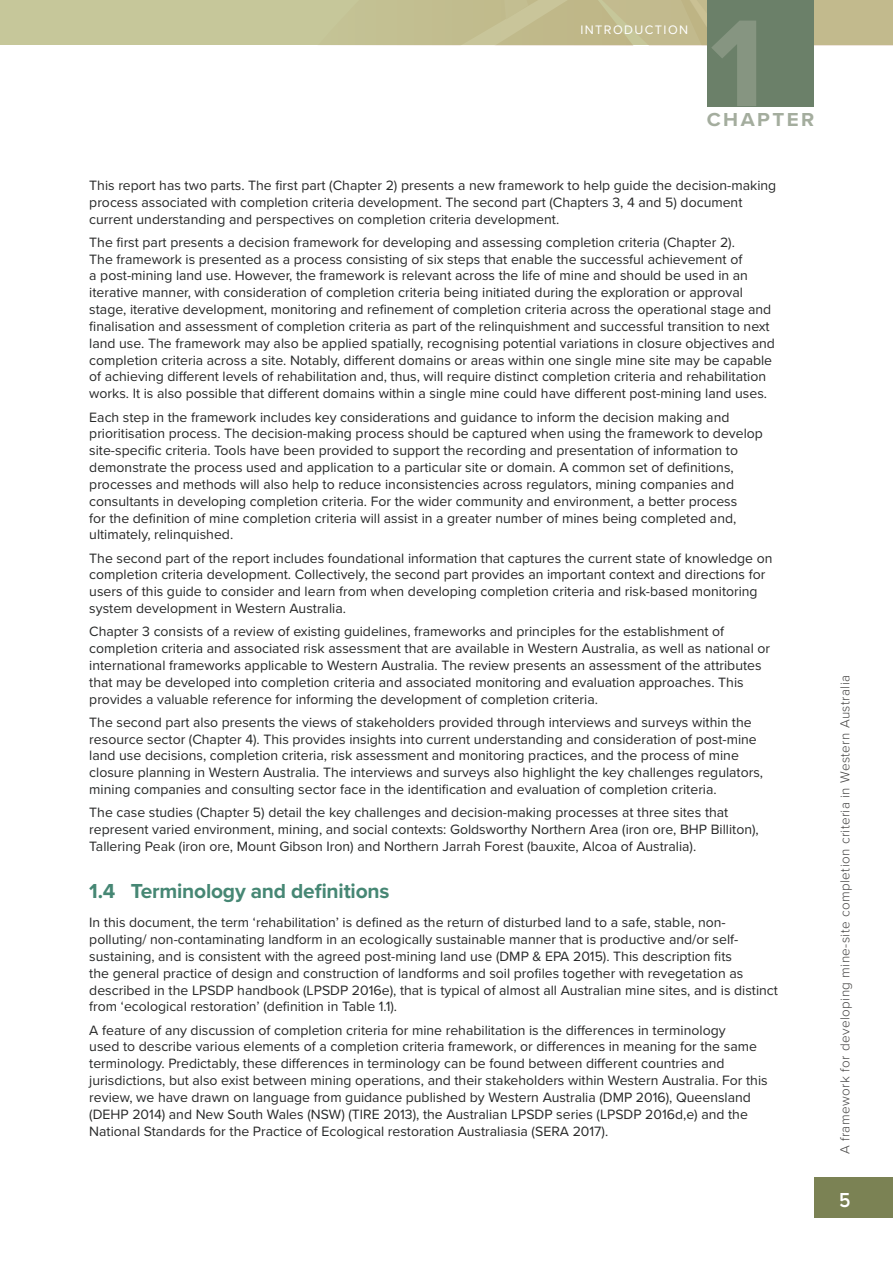
<style>
.page{position:relative;width:893px;height:1263px;background:#fff}
.page>*{position:absolute;margin:0;border:0;box-sizing:border-box;transform-origin:0 0}
.t1{font:700 128.25px "Proxima Nova";color:#869581;scale:1.05 1}
.t2{font:700 21px "Proxima Nova";letter-spacing:-.01em;color:#468774}
.t3{font:600 21px "Proxima Nova A";color:#fff;scale:.9 1}
.t4{font:700 19.5px "Proxima Nova";letter-spacing:.12em;color:#a4ad9e;scale:1.05 1}
.t5{font:14.1px/16.8px "Proxima Nova";color:#272828}
.t6{font:300 13.5px "Proxima Nova";letter-spacing:.03em;color:#454443}
.t7{font:12.75px "Proxima Nova";letter-spacing:.11em;color:#fff}
</style>
<div class="page">
<div style="left:0;top:0;width:893px;height:45px;background:#c6c79a"></div>
<svg style="left:432px;top:0;width:461px;height:45px"></svg>
<div style="left:814px;top:1178px;width:79px;height:40px;background:#7b8254"></div>
<div style="left:707px;top:0;width:106px;height:106px;background:#6b8069"></div>
<p class="t7" style="left:580px;top:24px;width:109px">INTRODUCTION</p>
<h1 class="t1" style="left:710px;top:10px;width:54px">1</h1>
<h3 class="t4" style="left:707px;top:111px;width:104px">CHAPTER</h3>
<p class="t5" style="left:89px;top:177px;width:688px">This report has two parts. The first part (Chapter 2) presents a new framework to help guide the decision-making process associated with completion criteria development. The second part (Chapters 3, 4 and 5) document current understanding and perspectives on completion criteria development.</p>
<p class="t5" style="left:89px;top:234px;width:687px">The first part presents a decision framework for developing and assessing completion criteria (Chapter 2).<br>The framework is presented as a process consisting of six steps that enable the successful achievement of<br>a post-mining land use. However, the framework is relevant across the life of mine and should be used in an iterative manner, with consideration of completion criteria being initiated during the exploration or approval stage, iterative development, monitoring and refinement of completion criteria across the operational stage and finalisation and assessment of completion criteria as part of the relinquishment and successful transition to next land use. The framework may also be applied spatially, recognising potential variations in closure objectives and completion criteria across a site. Notably, different domains or areas within one single mine site may be capable of achieving different levels of rehabilitation and, thus, will require distinct completion criteria and rehabilitation works. It is also possible that different domains within a single mine could have different post-mining land uses.</p>
<p class="t5" style="left:89px;top:409px;width:675px">Each step in the framework includes key considerations and guidance to inform the decision making and prioritisation process. The decision-making process should be captured when using the framework to develop site-specific criteria. Tools have been provided to support the recording and presentation of information to demonstrate the process used and application to a particular site or domain. A common set of definitions, processes and methods will also help to reduce inconsistencies across regulators, mining companies and consultants in developing completion criteria. For the wider community and environment, a better process<br>for the definition of mine completion criteria will assist in a greater number of mines being completed and, ultimately, relinquished.</p>
<p class="t5" style="left:89px;top:550px;width:685px">The second part of the report includes foundational information that captures the current state of knowledge on completion criteria development. Collectively, the second part provides an important context and directions for users of this guide to consider and learn from when developing completion criteria and risk-based monitoring system development in Western Australia.</p>
<p class="t5" style="left:89px;top:624px;width:682px">Chapter 3 consists of a review of existing guidelines, frameworks and principles for the establishment of completion criteria and associated risk assessment that are available in Western Australia, as well as national or international frameworks applicable to Western Australia. The review presents an assessment of the attributes that may be developed into completion criteria and associated monitoring and evaluation approaches. This provides a valuable reference for informing the development of completion criteria.</p>
<p class="t5" style="left:89px;top:714px;width:675px">The second part also presents the views of stakeholders provided through interviews and surveys within the resource sector (Chapter 4). This provides insights into current understanding and consideration of post-mine land use decisions, completion criteria, risk assessment and monitoring practices, and the process of mine closure planning in Western Australia. The interviews and surveys also highlight the key challenges regulators, mining companies and consulting sector face in the identification and evaluation of completion criteria.</p>
<p class="t5" style="left:89px;top:805px;width:671px">The case studies (Chapter 5) detail the key challenges and decision-making processes at three sites that represent varied environment, mining, and social contexts: Goldsworthy Northern Area (iron ore, BHP Billiton),<br>Tallering Peak (iron ore, Mount Gibson Iron) and Northern Jarrah Forest (bauxite, Alcoa of Australia).</p>
<h2 class="t2" style="left:89px;top:882px;width:302px">1.4 Terminology and definitions</h2>
<p class="t5" style="left:89px;top:915px;width:690px">In this document, the term ‘rehabilitation’ is defined as the return of disturbed land to a safe, stable, non&shy;polluting/ non-contaminating landform in an ecologically sustainable manner that is productive and/or self&shy;sustaining, and is consistent with the agreed post-mining land use (DMP &amp; EPA 2015). This description fits<br>the general practice of design and construction of landforms and soil profiles together with revegetation as described in the LPSDP handbook (LPSDP 2016e), that is typical of almost all Australian mine sites, and is distinct from ‘ecological restoration’ (definition in Table 1.1).</p>
<p class="t5" style="left:89px;top:1022px;width:680px">A feature of any discussion of completion criteria for mine rehabilitation is the differences in terminology<br>used to describe various elements of a completion criteria framework, or differences in meaning for the same terminology. Predictably, these differences in terminology can be found between different countries and jurisdictions, but also exist between mining operations, and their stakeholders within Western Australia. For this review, we have drawn on language from guidance published by Western Australia (DMP 2016), Queensland (DEHP 2014) and New South Wales (NSW) (TIRE 2013), the Australian LPSDP series (LPSDP 2016d,e) and the National Standards for the Practice of Ecological restoration Australiasia (SERA 2017).</p>
<p class="t6" style="left:839px;top:1154px;width:481px;rotate:-90deg">A framework for developing mine-site completion criteria in Western Australia</p>
<h2 class="t3" style="left:839px;top:1191px;width:14px">5</h2>
</div>
